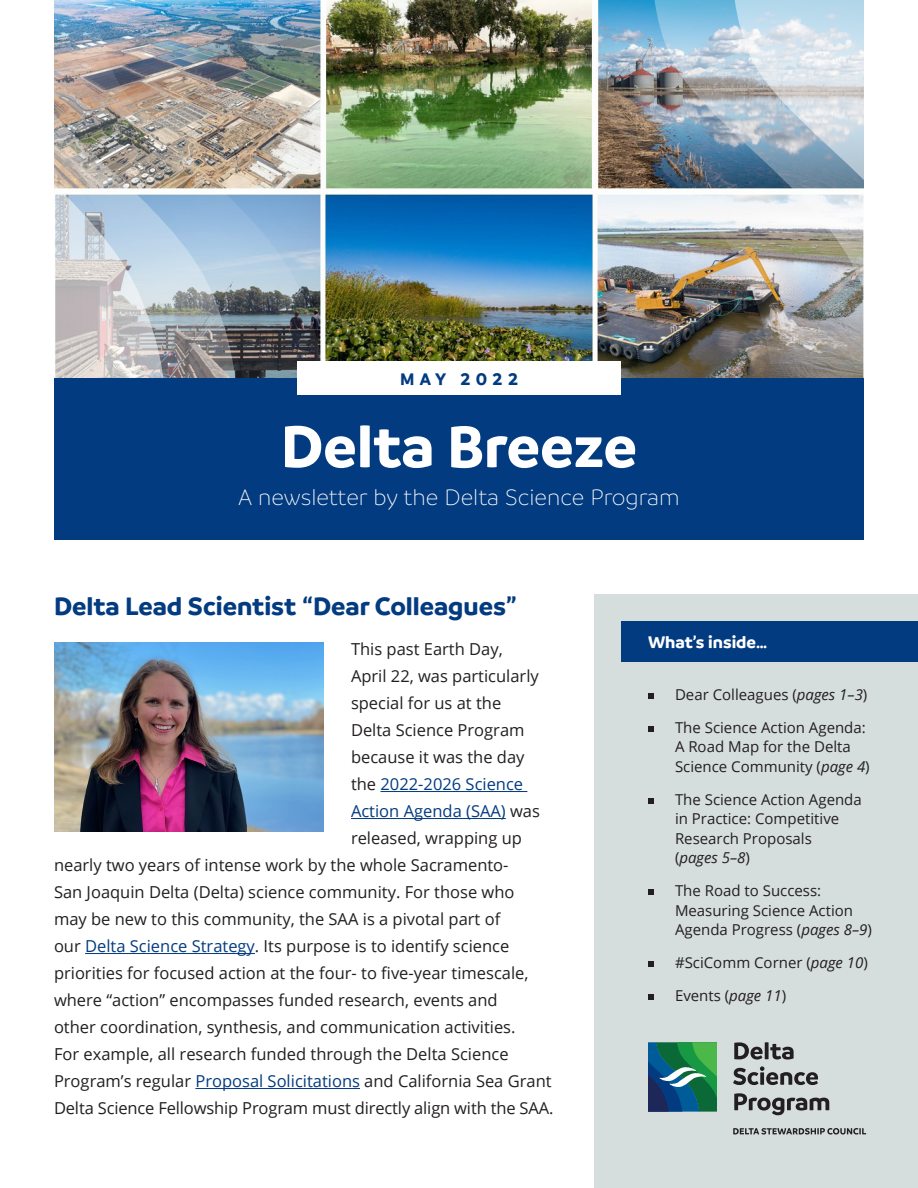
<style>
.page{position:relative;width:918px;height:1188px;background:#fff}
.page>*{position:absolute;margin:0;border:0;box-sizing:border-box;transform-origin:0 0}
.t1{font:700 63px "Branding";color:#fff}
.t2{font:700 27px "Branding";color:#033b81}
.t3{font:300 24px "Branding";color:#fff}
.t4{font:700 18px "Branding";color:#fff}
.t5{font:700 18px "Branding";letter-spacing:.3em;color:#033b81}
.t6{font:16.5px "Open Sans";color:#231f20}
.t7{font:16.5px "Open Sans";color:#033b81}
.t8{font:15px/19.5px "Open Sans";color:#231f20}
.s1{color:#231f20}
.s2{color:#033b81}
.s3{font-style:italic}
</style>
<div class="page">
<hr style="left:380px;top:791px;width:147px;height:1px;background:#033b81">
<hr style="left:351px;top:818px;width:155px;height:1px;background:#033b81">
<hr style="left:85px;top:953px;width:170px;height:1px;background:#033b81">
<hr style="left:195px;top:1088px;width:165px;height:1px;background:#033b81">
<div style="left:594px;top:594px;width:324px;height:594px;background:#d6dddd"></div>
<img style="left:54px;top:0;width:810px;height:378px">
<img style="left:236px;top:14px;width:89px;height:364px">
<img style="left:164px;top:14px;width:72px;height:364px">
<img style="left:54px;top:14px;width:110px;height:364px">
<img style="left:543px;top:0;width:112px;height:364px">
<img style="left:655px;top:0;width:80px;height:364px">
<img style="left:735px;top:0;width:129px;height:364px">
<div style="left:54px;top:378px;width:810px;height:162px;background:#033b81"></div>
<div style="left:297px;top:361px;width:324px;height:34px;background:#fff"></div>
<img style="left:54px;top:643px;width:270px;height:189px">
<div style="left:621px;top:621px;width:297px;height:41px;background:#033b81"></div>
<svg style="left:648px;top:693px;width:5px;height:5px"></svg>
<svg style="left:648px;top:726px;width:5px;height:5px"></svg>
<svg style="left:648px;top:798px;width:5px;height:5px"></svg>
<svg style="left:648px;top:890px;width:5px;height:5px"></svg>
<svg style="left:648px;top:962px;width:5px;height:5px"></svg>
<svg style="left:648px;top:995px;width:5px;height:5px"></svg>
<svg style="left:648px;top:1042px;width:69px;height:69px;background:#237468"></svg>
<svg style="left:734px;top:1042px;width:60px;height:18px"></svg>
<svg style="left:733px;top:1066px;width:85px;height:19px"></svg>
<svg style="left:734px;top:1093px;width:95px;height:22px"></svg>
<svg style="left:733px;top:1128px;width:133px;height:7px"></svg>
<p class="t5" style="left:400px;top:369px;width:119px">MAY 2022</p>
<h1 class="t1" style="left:281px;top:410px;width:358px">Delta Breeze</h1>
<h1 class="t3" style="left:238px;top:485px;width:443px">A newsletter by the Delta Science Program</h1>
<h2 class="t2" style="left:54px;top:590px;width:464px">Delta Lead Scientist “Dear Colleagues”</h2>
<p class="t6" style="left:351px;top:638px;width:153px">This past Earth Day,</p>
<p class="t6" style="left:351px;top:665px;width:189px">April 22, was particularly</p>
<p class="t6" style="left:351px;top:692px;width:152px">special for us at the</p>
<p class="t6" style="left:351px;top:719px;width:175px">Delta Science Program</p>
<p class="t6" style="left:351px;top:746px;width:175px">because it was the day</p>
<p class="t7" style="left:351px;top:773px;width:174px"><span class="s1">the</span> 2022-2026 Science</p>
<p class="t7" style="left:351px;top:800px;width:190px">Action Agenda (SAA) <span class="s1">was</span></p>
<p class="t6" style="left:351px;top:827px;width:173px">released, wrapping up</p>
<p class="t6" style="left:54px;top:854px;width:456px">nearly two years of intense work by the whole Sacramento-</p>
<p class="t6" style="left:54px;top:881px;width:462px">San Joaquin Delta (Delta) science community. For those who</p>
<p class="t6" style="left:54px;top:908px;width:448px">may be new to this community, the SAA is a pivotal part of</p>
<p class="t6" style="left:54px;top:935px;width:457px">our <span class="s2">Delta Science Strategy</span>. Its purpose is to identify science</p>
<p class="t6" style="left:54px;top:962px;width:476px">priorities for focused action at the four- to five-year timescale,</p>
<p class="t6" style="left:54px;top:989px;width:445px">where “action” encompasses funded research, events and</p>
<p class="t6" style="left:54px;top:1016px;width:463px">other coordination, synthesis, and communication activities.</p>
<p class="t6" style="left:54px;top:1043px;width:456px">For example, all research funded through the Delta Science</p>
<p class="t6" style="left:54px;top:1070px;width:499px">Program’s regular <span class="s2">Proposal Solicitations</span> and California Sea Grant</p>
<p class="t6" style="left:54px;top:1097px;width:501px">Delta Science Fellowship Program must directly align with the SAA.</p>
<h2 class="t4" style="left:648px;top:632px;width:121px">What’s inside…</h2>
<p class="t8" style="left:675px;top:684px;width:194px">Dear Colleagues (<span class="s3">pages 1–3</span>)</p>
<p class="t8" style="left:675px;top:717px;width:196px">The Science Action Agenda:<br>A Road Map for the Delta<br>Science Community (<span class="s3">page 4</span>)</p>
<p class="t8" style="left:675px;top:789px;width:188px">The Science Action Agenda in Practice: Competitive<br>Research Proposals<br>(<span class="s3">pages 5–8</span>)</p>
<p class="t8" style="left:675px;top:881px;width:198px">The Road to Success:<br>Measuring Science Action<br>Agenda Progress (<span class="s3">pages 8–9</span>)</p>
<p class="t8" style="left:675px;top:953px;width:194px">#SciComm Corner (<span class="s3">page 10</span>)</p>
<p class="t8" style="left:675px;top:986px;width:113px">Events (<span class="s3">page 11</span>)</p>
</div>
